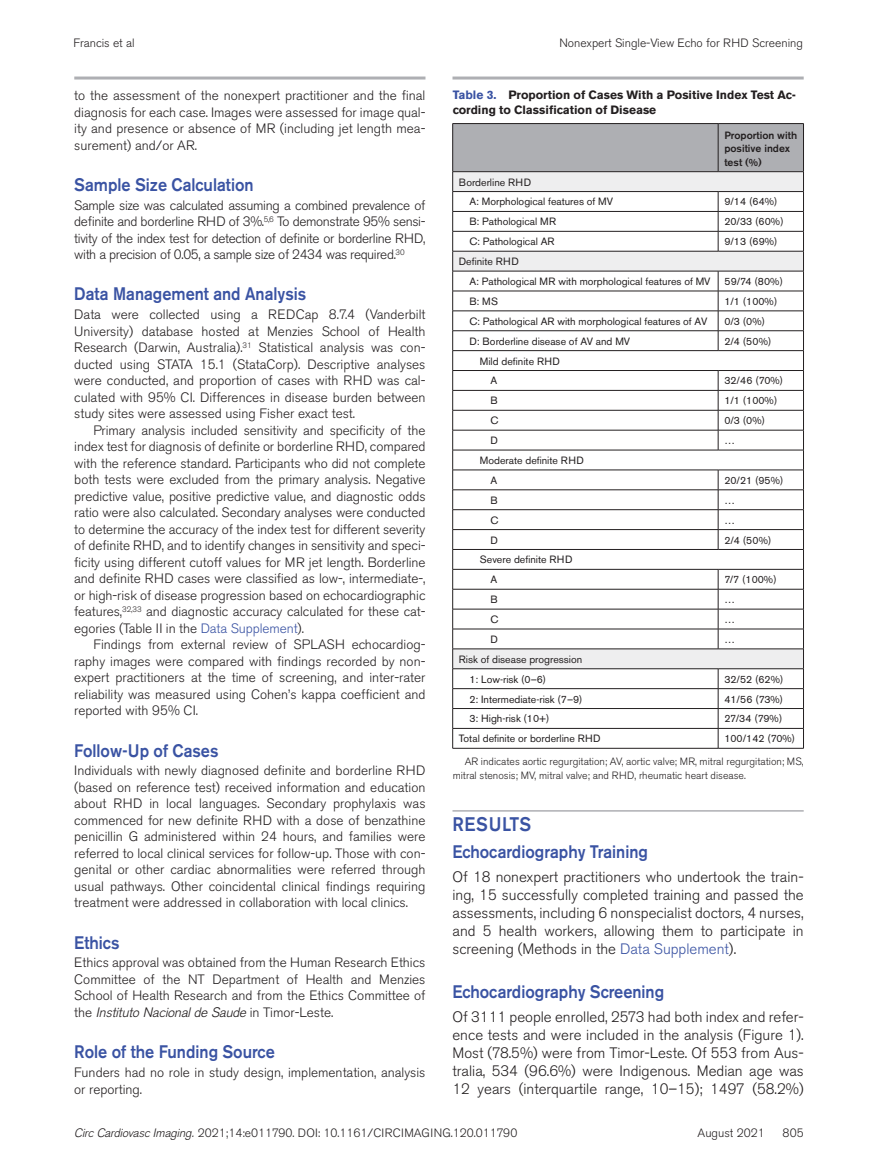
<style>
.page{position:relative;width:878px;height:1175px;background:#fff}
.page>*{position:absolute;margin:0;border:0;box-sizing:border-box;transform-origin:0 0}
.t1{font:500 19.5px "Akzidenz Grotesk BE";letter-spacing:.04em;color:#3a53a3;scale:.9 1}
.t2{font:500 18px "Akzidenz Grotesk BE";color:#3a53a3;scale:.9 1}
.t3{font:300 15px/18px "Akzidenz Grotesk BE";color:#231f20;text-align:justify}
.t4{font:300 13.5px/16.5px "Akzidenz Grotesk BE";color:#231f20;text-align:justify}
.t5{font:italic 300 13.5px "Akzidenz Grotesk";color:#231f20}
.t6{font:300 12px "Akzidenz Grotesk BE";color:#231f20}
.t7{font:700 12px/15px "Akzidenz Grotesk BE";color:#231f20}
.t8{font:10.5px/20px "Akzidenz Grotesk BE";color:#231f20}
.t9{font:300 10.5px/13.5px "Akzidenz Grotesk BE";color:#231f20}
.t10{font:500 10.5px/13.5px "Akzidenz Grotesk BE";color:#231f20}
.s1{color:#3a53a3}
.s2{font-family:"Akzidenz Grotesk BE";font-style:normal}
.s3{font-family:"Akzidenz Grotesk";font-style:italic}
</style>
<div class="page">
<svg style="left:74px;top:76px;width:351px;height:4px"></svg>
<svg style="left:452px;top:76px;width:351px;height:4px"></svg>
<hr style="left:452px;top:810px;width:351px;height:1px;background:#aeafb3">
<hr style="left:452px;top:123px;width:266px;height:1px;background:#231f20">
<hr style="left:718px;top:123px;width:85px;height:1px;background:#231f20">
<svg style="left:452px;top:124px;width:352px;height:624px"></svg>
<hr style="left:452px;top:748px;width:266px;height:1px;background:#231f20">
<hr style="left:718px;top:748px;width:85px;height:1px;background:#231f20">
<p class="t6" style="left:74px;top:36px;width:63px">Francis et al</p>
<p class="t6" style="left:559px;top:36px;width:245px">Nonexpert Single-View Echo for RHD Screening</p>
<p class="t4" style="left:74px;top:87px;width:353px">to the assessment of the nonexpert practitioner and the final diagnosis for each case. Images were assessed for image qual&shy;ity and presence or absence of MR (including jet length mea&shy;surement) and/or AR.</p>
<h2 class="t2" style="left:74px;top:173px;width:201px">Sample Size Calculation</h2>
<p class="t4" style="left:74px;top:197px;width:353px">Sample size was calculated assuming a combined prevalence of definite and borderline RHD of 3%.<sup>5,6</sup> To demonstrate 95% sensi&shy;tivity of the index test for detection of definite or borderline RHD, with a precision of 0.05, a sample size of 2434 was required.<sup>30</sup></p>
<h2 class="t2" style="left:74px;top:283px;width:259px">Data Management and Analysis</h2>
<p class="t4" style="left:74px;top:306px;width:353px">Data were collected using a REDCap 8.7.4 (Vanderbilt University) database hosted at Menzies School of Health Research (Darwin, Australia).<sup>31</sup> Statistical analysis was con&shy;ducted using STATA 15.1 (StataCorp). Descriptive analyses were conducted, and proportion of cases with RHD was cal&shy;culated with 95% CI. Differences in disease burden between study sites were assessed using Fisher exact test.</p>
<p class="t4" style="left:74px;top:422px;width:353px;text-indent:19px">Primary analysis included sensitivity and specificity of the index test for diagnosis of definite or borderline RHD, compared with the reference standard. Participants who did not complete both tests were excluded from the primary analysis. Negative predictive value, positive predictive value, and diagnostic odds ratio were also calculated. Secondary analyses were conducted to determine the accuracy of the index test for different severity of definite RHD, and to identify changes in sensitivity and speci&shy;ficity using different cutoff values for MR jet length. Borderline and definite RHD cases were classified as low-, intermediate-, or high-risk of disease progression based on echocardiographic features,<sup>32,33</sup> and diagnostic accuracy calculated for these cat&shy;egories (Table II in the <span class="s1">Data Supplement</span>).</p>
<p class="t4" style="left:74px;top:636px;width:353px;text-indent:19px">Findings from external review of SPLASH echocardiog&shy;raphy images were compared with findings recorded by non&shy;expert practitioners at the time of screening, and inter-rater reliability was measured using Cohen’s kappa coefficient and reported with 95% CI.</p>
<h2 class="t2" style="left:74px;top:739px;width:162px">Follow-Up of Cases</h2>
<p class="t4" style="left:74px;top:762px;width:353px">Individuals with newly diagnosed definite and borderline RHD (based on reference test) received information and education about RHD in local languages. Secondary prophylaxis was commenced for new definite RHD with a dose of benzathine penicillin G administered within 24 hours, and families were referred to local clinical services for follow-up. Those with con&shy;genital or other cardiac abnormalities were referred through usual pathways. Other coincidental clinical findings requiring treatment were addressed in collaboration with local clinics.</p>
<h2 class="t2" style="left:74px;top:931px;width:52px">Ethics</h2>
<p class="t4" style="left:74px;top:954px;width:353px">Ethics approval was obtained from the Human Research Ethics Committee of the NT Department of Health and Menzies School of Health Research and from the Ethics Committee of</p>
<p class="t5" style="left:74px;top:1004px;width:260px"><span class="s2">the</span> Instituto Nacional de Saude <span class="s2">in Timor-Leste.</span></p>
<h2 class="t2" style="left:74px;top:1040px;width:224px">Role of the Funding Source</h2>
<p class="t4" style="left:74px;top:1064px;width:353px">Funders had no role in study design, implementation, analysis or reporting.</p>
<p class="t7" style="left:452px;top:87px;width:345px"><span class="s1">Table 3.</span> Proportion of Cases With a Positive Index Test Ac&shy;cording to Classification of Disease</p>
<p class="t10" style="left:724px;top:128px;width:74px">Proportion with positive index test (%)</p>
<p class="t8" style="left:469px;top:172px;width:145px;text-indent:-10px">Borderline RHD<br>A: Morphological features of MV</p>
<p class="t8" style="left:724px;top:192px;width:55px">9/14 (64%)</p>
<p class="t8" style="left:469px;top:212px;width:88px">B: Pathological MR</p>
<p class="t8" style="left:724px;top:212px;width:61px">20/33 (60%)</p>
<p class="t8" style="left:469px;top:232px;width:87px">C: Pathological AR</p>
<p class="t8" style="left:724px;top:232px;width:55px">9/13 (69%)</p>
<p class="t8" style="left:469px;top:251px;width:243px;text-indent:-10px">Definite RHD<br>A: Pathological MR with morphological features of MV</p>
<p class="t8" style="left:724px;top:271px;width:60px">59/74 (80%)</p>
<p class="t8" style="left:469px;top:291px;width:30px">B: MS</p>
<p class="t8" style="left:724px;top:291px;width:54px">1/1 (100%)</p>
<p class="t8" style="left:469px;top:311px;width:239px">C: Pathological AR with morphological features of AV</p>
<p class="t8" style="left:724px;top:311px;width:42px">0/3 (0%)</p>
<p class="t8" style="left:469px;top:331px;width:162px">D: Borderline disease of AV and MV</p>
<p class="t8" style="left:724px;top:331px;width:49px">2/4 (50%)</p>
<p class="t8" style="left:490px;top:351px;width:71px;text-indent:-10px">Mild definite RHD<br>A</p>
<p class="t8" style="left:724px;top:371px;width:60px">32/46 (70%)</p>
<p class="t8" style="left:490px;top:391px;width:9px">B</p>
<p class="t8" style="left:724px;top:391px;width:54px">1/1 (100%)</p>
<p class="t8" style="left:490px;top:410px;width:9px">C</p>
<p class="t8" style="left:724px;top:410px;width:42px">0/3 (0%)</p>
<p class="t8" style="left:490px;top:430px;width:9px">D</p>
<p class="t8" style="left:724px;top:430px;width:12px">…</p>
<p class="t8" style="left:490px;top:450px;width:95px;text-indent:-10px">Moderate definite RHD<br>A</p>
<p class="t8" style="left:724px;top:470px;width:61px">20/21 (95%)</p>
<p class="t8" style="left:490px;top:490px;width:9px">B</p>
<p class="t8" style="left:724px;top:490px;width:12px">…</p>
<p class="t8" style="left:490px;top:510px;width:9px">C</p>
<p class="t8" style="left:724px;top:510px;width:12px">…</p>
<p class="t8" style="left:490px;top:530px;width:9px">D</p>
<p class="t8" style="left:724px;top:530px;width:49px">2/4 (50%)</p>
<p class="t8" style="left:490px;top:550px;width:84px;text-indent:-10px">Severe definite RHD<br>A</p>
<p class="t8" style="left:724px;top:569px;width:54px">7/7 (100%)</p>
<p class="t8" style="left:490px;top:589px;width:9px">B</p>
<p class="t8" style="left:724px;top:589px;width:12px">…</p>
<p class="t8" style="left:490px;top:609px;width:9px">C</p>
<p class="t8" style="left:724px;top:609px;width:12px">…</p>
<p class="t8" style="left:490px;top:629px;width:9px">D</p>
<p class="t8" style="left:724px;top:629px;width:12px">…</p>
<p class="t8" style="left:469px;top:649px;width:114px;text-indent:-10px">Risk of disease progression<br>1: Low-risk (0–6)</p>
<p class="t8" style="left:724px;top:669px;width:61px">32/52 (62%)</p>
<p class="t8" style="left:469px;top:689px;width:115px">2: Intermediate-risk (7–9)</p>
<p class="t8" style="left:724px;top:689px;width:60px">41/56 (73%)</p>
<p class="t8" style="left:469px;top:709px;width:82px">3: High-risk (10+)</p>
<p class="t8" style="left:724px;top:709px;width:59px">27/34 (79%)</p>
<p class="t8" style="left:459px;top:728px;width:143px">Total definite or borderline RHD</p>
<p class="t8" style="left:724px;top:728px;width:72px">100/142 (70%)</p>
<p class="t9" style="left:452px;top:755px;width:352px;text-indent:12px">AR indicates aortic regurgitation; AV, aortic valve; MR, mitral regurgitation; MS, mitral stenosis; MV, mitral valve; and RHD, rheumatic heart disease.</p>
<h1 class="t1" style="left:452px;top:812px;width:89px">RESULTS</h1>
<h2 class="t2" style="left:452px;top:840px;width:219px">Echocardiography Training</h2>
<p class="t3" style="left:452px;top:868px;width:353px">Of 18 nonexpert practitioners who undertook the train&shy;ing, 15 successfully completed training and passed the assessments, including 6 nonspecialist doctors, 4 nurses, and 5 health workers, allowing them to participate in screening (Methods in the <span class="s1">Data Supplement</span>).</p>
<h2 class="t2" style="left:452px;top:980px;width:237px">Echocardiography Screening</h2>
<p class="t3" style="left:452px;top:1007px;width:353px">Of 3111 people enrolled, 2573 had both index and refer&shy;ence tests and were included in the analysis (Figure 1).<br>Most (78.5%) were from Timor-Leste. Of 553 from Aus&shy;tralia, 534 (96.6%) were Indigenous. Median age was 12 years (interquartile range, 10–15); 1497 (58.2%)</p>
<p class="t6" style="left:74px;top:1126px;width:444px"><span class="s3">Circ Cardiovasc Imaging.</span> 2021;14:e011790. DOI: 10.1161/CIRCIMAGING.120.011790</p>
<p class="t6" style="left:697px;top:1126px;width:68px">August 2021</p>
<p class="t6" style="left:782px;top:1126px;width:23px">805</p>
</div>
